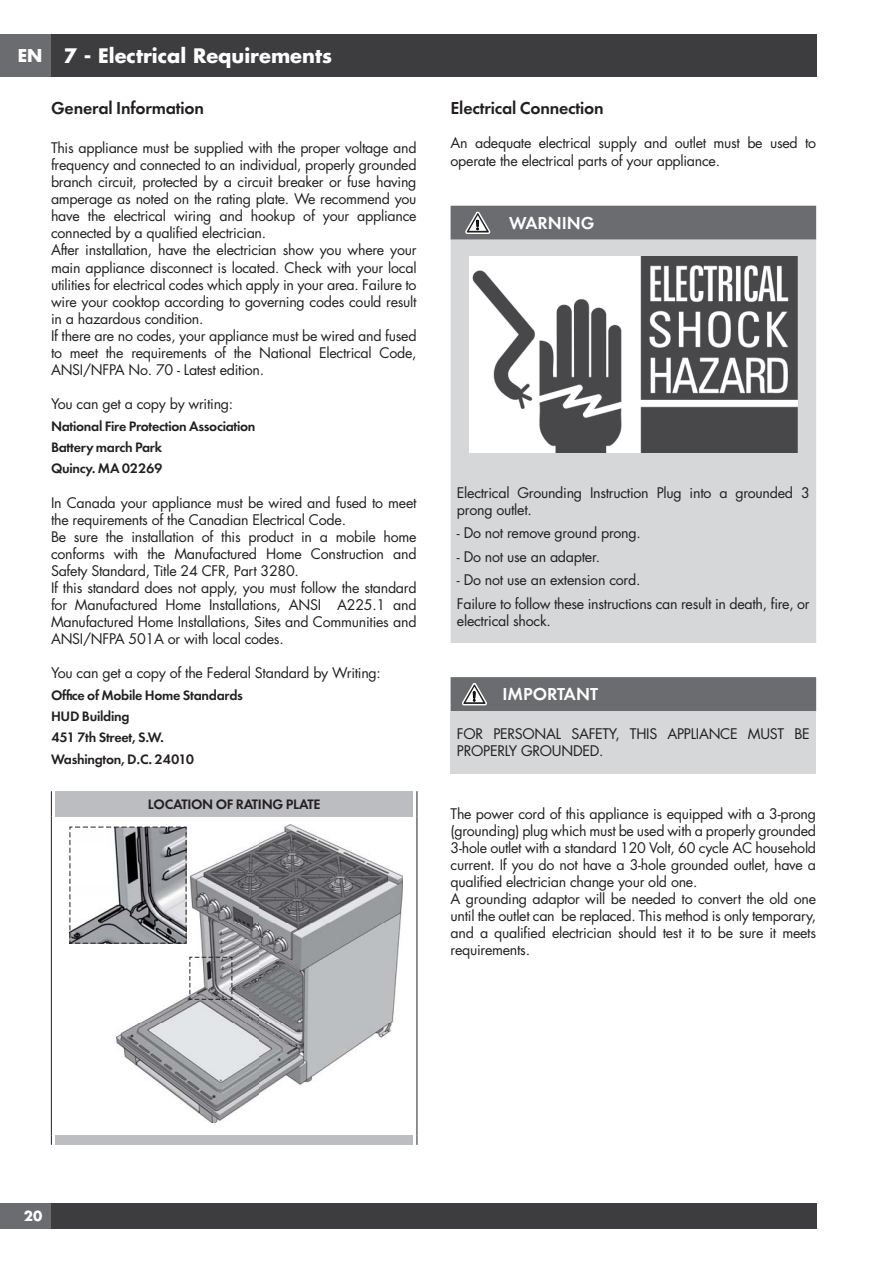
<style>
.page{position:relative;width:893px;height:1263px;background:#fff}
.page>*{position:absolute;margin:0;border:0;box-sizing:border-box;transform-origin:0 0}
.t1{font:700 19.5px "Futura";color:#fff}
.t2{font:18px "Futura Dem Bld";letter-spacing:-.01em;color:#231f20}
.t3{font:18px "Futura Dem Bld";color:#fff}
.t4{font:700 17.25px "Futura";color:#fff}
.t5{font:14.25px/17.1px "Futura";letter-spacing:-.02em;color:#231f20}
.t6{font:14.25px/21.3px "Futura Dem Bld";letter-spacing:-.02em;color:#231f20}
.t7{font:700 13.5px "Futura";color:#fff}
</style>
<div class="page">
<div style="left:0;top:34px;width:51px;height:43px;background:#6b6c6f"></div>
<div style="left:51px;top:34px;width:765px;height:43px;background:#3d3c3e"></div>
<div style="left:0;top:1203px;width:51px;height:26px;background:#6b6c6f"></div>
<div style="left:51px;top:1203px;width:765px;height:26px;background:#3d3c3e"></div>
<svg style="left:51px;top:791px;width:1px;height:26px"></svg>
<svg style="left:417px;top:791px;width:1px;height:26px"></svg>
<hr style="left:51px;top:817px;width:1px;height:318px;background:#231f20">
<hr style="left:417px;top:817px;width:1px;height:318px;background:#231f20">
<div style="left:56px;top:791px;width:357px;height:26px;background:#bbbdc0"></div>
<img style="left:117px;top:824px;width:286px;height:299px">
<svg style="left:189px;top:957px;width:44px;height:43px"></svg>
<svg style="left:69px;top:826px;width:118px;height:118px"></svg>
<div style="left:56px;top:1135px;width:357px;height:10px;background:#bbbdc0"></div>
<div style="left:451px;top:240px;width:365px;height:403px;background:#d5d7d8"></div>
<div style="left:451px;top:206px;width:365px;height:34px;background:#6b6c6f"></div>
<img style="left:470px;top:257px;width:327px;height:196px">
<div style="left:451px;top:711px;width:365px;height:62px;background:#d5d7d8"></div>
<div style="left:451px;top:677px;width:365px;height:34px;background:#6b6c6f"></div>
<p class="t4" style="left:18px;top:48px;width:26px">EN</p>
<h1 class="t1" style="left:64px;top:47px;width:270px">7 - Electrical Requirements</h1>
<p class="t2" style="left:51px;top:100px;width:155px">General Information</p>
<p class="t5" style="left:51px;top:140px;width:367px">This appliance must be supplied with the proper voltage and frequency and connected to an individual, properly grounded branch circuit, protected by a circuit breaker or fuse having amperage as noted on the rating plate. We recommend you have the electrical wiring and hookup of your appliance connected by a qualified electrician.<br>After installation, have the electrician show you where your main appliance disconnect is located. Check with your local utilities for electrical codes which apply in your area. Failure to wire your cooktop according to governing codes could result in a hazardous condition.<br>If there are no codes, your appliance must be wired and fused to meet the requirements of the National Electrical Code, ANSI/NFPA No. 70 - Latest edition.</p>
<p class="t5" style="left:51px;top:397px;width:184px">You can get a copy by writing:</p>
<p class="t6" style="left:51px;top:416px;width:206px">National Fire Protection Association<br>Battery march Park<br>Quincy. MA 02269</p>
<p class="t5" style="left:51px;top:495px;width:367px">In Canada your appliance must be wired and fused to meet the requirements of the Canadian Electrical Code.<br>Be sure the installation of this product in a mobile home conforms with the Manufactured Home Construction and Safety Standard, Title 24 CFR, Part 3280.<br>If this standard does not apply, you must follow the standard for Manufactured Home Installations, ANSI A225.1 and Manufactured Home Installations, Sites and Communities and ANSI/NFPA 501A or with local codes.</p>
<p class="t5" style="left:51px;top:666px;width:331px">You can get a copy of the Federal Standard by Writing:</p>
<p class="t6" style="left:51px;top:685px;width:193px">Office of Mobile Home Standards<br>HUD Building<br>451 7th Street, S.W.<br>Washington, D.C. 24010</p>
<p class="t6" style="left:148px;top:794px;width:174px">LOCATION OF RATING PLATE</p>
<p class="t2" style="left:451px;top:100px;width:155px">Electrical Connection</p>
<p class="t5" style="left:451px;top:136px;width:367px">An adequate electrical supply and outlet must be used to operate the electrical parts of your appliance.</p>
<p class="t3" style="left:509px;top:215px;width:87px">WARNING</p>
<p class="t5" style="left:457px;top:485px;width:354px">Electrical Grounding Instruction Plug into a grounded 3 prong outlet.</p>
<p class="t5" style="left:457px;top:526px;width:185px">- Do not remove ground prong.</p>
<p class="t5" style="left:457px;top:549px;width:145px">- Do not use an adapter.</p>
<p class="t5" style="left:457px;top:570px;width:354px;line-height:23.5px">- Do not use an extension cord.<br>Failure to follow these instructions can result in death, fire, or</p>
<p class="t5" style="left:457px;top:613px;width:95px">electrical shock.</p>
<p class="t3" style="left:502px;top:686px;width:97px">IMPORTANT</p>
<p class="t5" style="left:457px;top:727px;width:354px">FOR PERSONAL SAFETY, THIS APPLIANCE MUST BE<br>PROPERLY GROUNDED.</p>
<p class="t5" style="left:451px;top:806px;width:367px">The power cord of this appliance is equipped with a 3-prong (grounding) plug which must be used with a properly grounded 3-hole outlet with a standard 120 Volt, 60 cycle AC household current. If you do not have a 3-hole grounded outlet, have a qualified electrician change your old one.<br>A grounding adaptor will be needed to convert the old one until the outlet can be replaced. This method is only temporary, and a qualified electrician should test it to be sure it meets requirements.</p>
<p class="t7" style="left:24px;top:1210px;width:20px">20</p>
</div>
